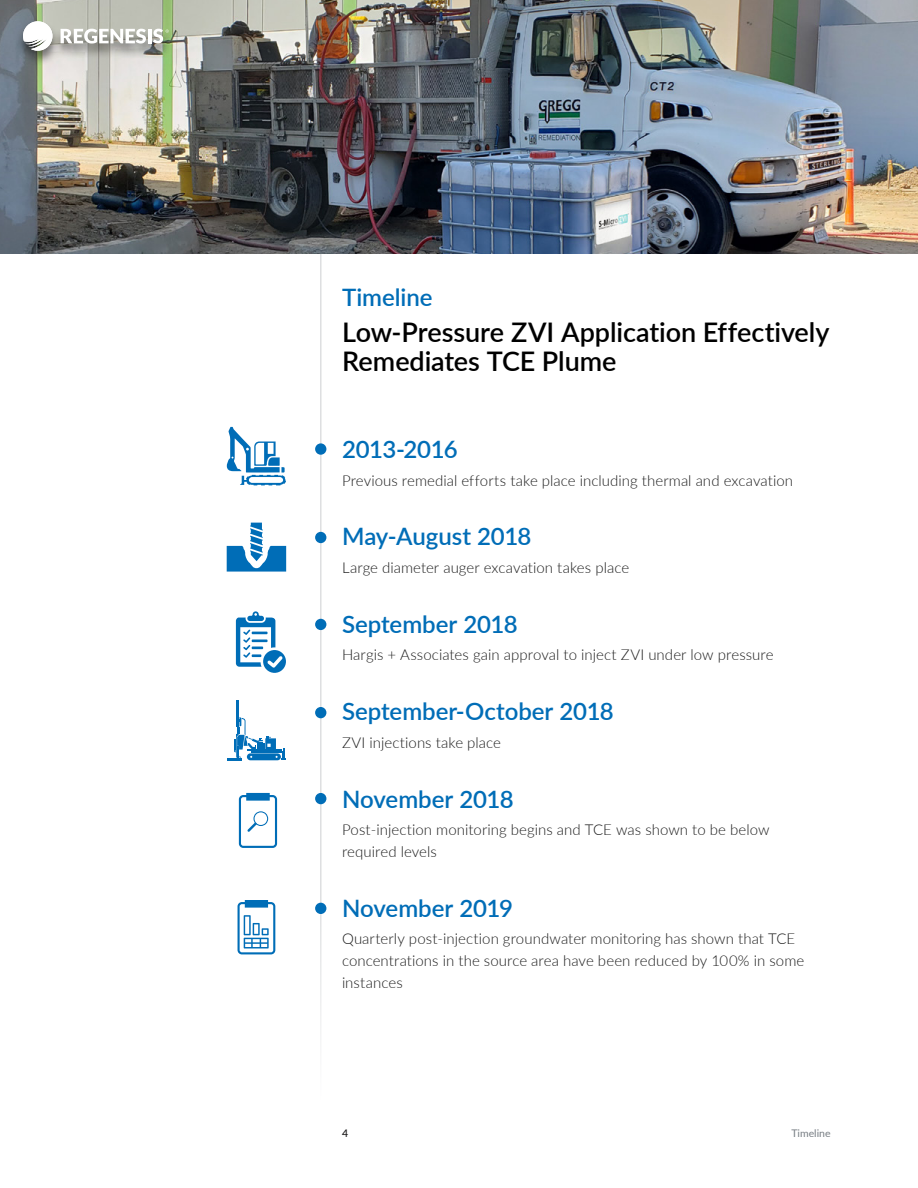
<style>
.page{position:relative;width:918px;height:1188px;background:#fff}
.page>*{position:absolute;margin:0;border:0;box-sizing:border-box;transform-origin:0 0}
.t1{font:600 27px/29.7px "Lato";letter-spacing:-.005em;color:#000}
.t2{font:600 24px "Lato";letter-spacing:-.005em;color:#006db7}
.t3{font:300 15px/21.6px "Lato";letter-spacing:.005em;color:#1d1d1d}
.t4{font:10.5px "Lato";color:#777d83}
.t5{font:600 10.5px "Lato";color:#211f20}
</style>
<div class="page">
<hr style="left:320px;top:194px;width:2px;height:988px;background:#777d83">
<svg style="left:226px;top:427px;width:60px;height:58px"></svg>
<svg style="left:236px;top:611px;width:50px;height:62px"></svg>
<img style="left:0;top:0;width:918px;height:254px">
<div style="left:15px;top:21px;width:162px;height:45px;background:#000;opacity:.55"></div>
<svg style="left:61px;top:29px;width:85px;height:15px"></svg>
<hr style="left:148px;top:29px;width:3px;height:14px;background:#fff">
<svg style="left:153px;top:29px;width:16px;height:15px"></svg>
<svg style="left:23px;top:21px;width:29px;height:30px"></svg>
<div style="left:315px;top:443px;width:11px;height:12px;background:#006db7;border-radius:50%"></div>
<div style="left:315px;top:532px;width:11px;height:11px;background:#006db7;border-radius:50%"></div>
<div style="left:315px;top:619px;width:11px;height:11px;background:#006db7;border-radius:50%"></div>
<div style="left:315px;top:707px;width:11px;height:11px;background:#006db7;border-radius:50%"></div>
<div style="left:315px;top:793px;width:11px;height:11px;background:#006db7;border-radius:50%"></div>
<div style="left:315px;top:903px;width:11px;height:11px;background:#006db7;border-radius:50%"></div>
<svg style="left:238px;top:900px;width:37px;height:54px"></svg>
<svg style="left:227px;top:701px;width:59px;height:59px"></svg>
<svg style="left:227px;top:523px;width:59px;height:49px"></svg>
<svg style="left:239px;top:793px;width:38px;height:55px"></svg>
<h2 class="t2" style="left:342px;top:280px;width:92px">Timeline</h2>
<h1 class="t1" style="left:342px;top:316px;width:489px">Low-Pressure ZVI Application Effectively<br>Remediates TCE Plume</h1>
<h2 class="t2" style="left:342px;top:432px;width:117px">2013-2016</h2>
<p class="t3" style="left:342px;top:469px;width:453px">Previous remedial efforts take place including thermal and excavation</p>
<h2 class="t2" style="left:342px;top:519px;width:191px">May-August 2018</h2>
<p class="t3" style="left:342px;top:556px;width:289px">Large diameter auger excavation takes place</p>
<h2 class="t2" style="left:342px;top:607px;width:177px">September 2018</h2>
<p class="t3" style="left:342px;top:644px;width:433px">Hargis + Associates gain approval to inject ZVI under low pressure</p>
<h2 class="t2" style="left:342px;top:694px;width:273px">September-October 2018</h2>
<p class="t3" style="left:342px;top:731px;width:161px">ZVI injections take place</p>
<h2 class="t2" style="left:342px;top:782px;width:173px">November 2018</h2>
<p class="t3" style="left:342px;top:819px;width:429px">Post-injection monitoring begins and TCE was shown to be below required levels</p>
<h2 class="t2" style="left:342px;top:891px;width:173px">November 2019</h2>
<p class="t3" style="left:342px;top:928px;width:464px">Quarterly post-injection groundwater monitoring has shown that TCE concentrations in the source area have been reduced by 100% in some instances</p>
<p class="t5" style="left:342px;top:1125px;width:8px">4</p>
<p class="t4" style="left:791px;top:1125px;width:41px">Timeline</p>
</div>
